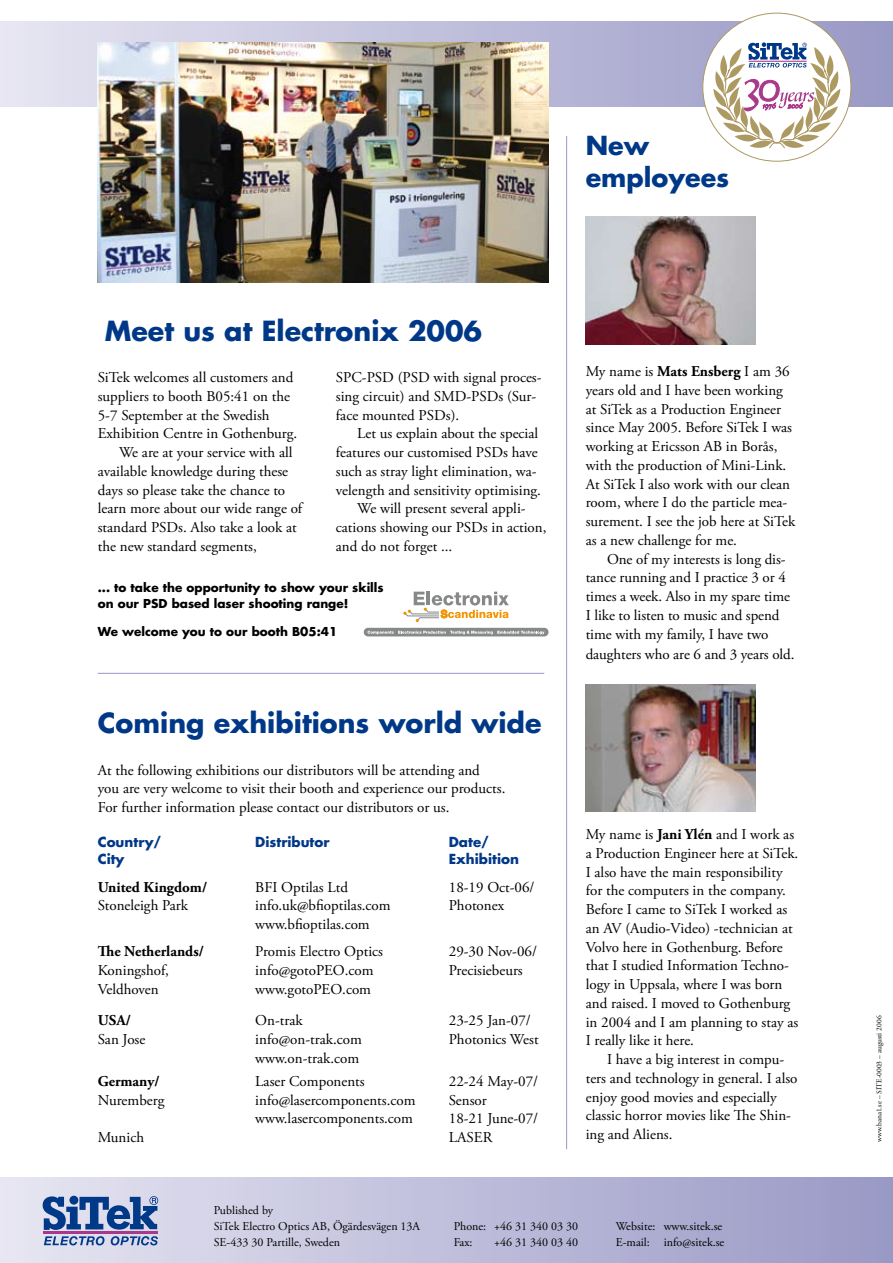
<style>
.page{position:relative;width:893px;height:1263px;background:#fff}
.page>*{position:absolute;margin:0;border:0;box-sizing:border-box;transform-origin:0 0}
.t1{font:700 27px "Futura";color:#003888}
.t2{font:700 25.5px/31.8px "Futura";color:#003888}
.t3{font:15px/18.8px "Adobe Garamond Pro";color:#000}
.t4{font:700 15px "Adobe Garamond Pro";color:#000}
.t5{font:700 13.5px "Futura";color:#003888}
.t6{font:12px/16.2px "Adobe Garamond Pro";color:#000}
.t7{font:700 12px/15.6px "Futura";color:#000}
.t8{font:7.5px "Adobe Garamond Pro";color:#000}
.s1{font-weight:700}
</style>
<div class="page">
<div style="left:0;top:1178px;width:893px;height:85px;background:linear-gradient(to right,#e7e6f2,#9898c5)"></div>
<hr style="left:44px;top:1232px;width:114px;height:2px;background:#a83889">
<svg style="left:44px;top:1236px;width:61px;height:9px"></svg>
<svg style="left:111px;top:1236px;width:47px;height:9px"></svg>
<svg style="left:43px;top:1196px;width:115px;height:34px;background:#5c7db2"></svg>
<div style="left:0;top:21px;width:893px;height:85px;background:linear-gradient(to right,#e7e6f3,#9998c3)"></div>
<div style="left:703px;top:13px;width:148px;height:148px;background:#fff;border-radius:50%"></div>
<svg style="left:713px;top:42px;width:127px;height:106px"></svg>
<img style="left:98px;top:43px;width:451px;height:239px">
<img style="left:586px;top:217px;width:170px;height:128px">
<img style="left:586px;top:684px;width:170px;height:128px">
<hr style="left:566px;top:136px;width:1px;height:1013px;background:#9798c5">
<div style="left:364px;top:628px;width:185px;height:8px;background:#878889;border-radius:4px"></div>
<svg style="left:403px;top:592px;width:106px;height:30px"></svg>
<svg style="left:367px;top:631px;width:177px;height:3px"></svg>
<hr style="left:98px;top:673px;width:446px;height:1px;background:#9798c5">
<h2 class="t2" style="left:586px;top:129px;width:145px">New employees</h2>
<h1 class="t1" style="left:105px;top:313px;width:379px">Meet us at Electronix 2006</h1>
<p class="t3" style="left:98px;top:368px;width:197px">SiTek welcomes all customers and</p>
<p class="t3" style="left:98px;top:387px;width:194px">suppliers to booth B05:41 on the</p>
<p class="t3" style="left:98px;top:406px;width:173px">5-7 September at the Swedish</p>
<p class="t3" style="left:98px;top:425px;width:201px">Exhibition Centre in Gothenburg.</p>
<p class="t3" style="left:119px;top:443px;width:175px">We are at your service with all</p>
<p class="t3" style="left:98px;top:462px;width:192px">available knowledge during these</p>
<p class="t3" style="left:98px;top:481px;width:189px">days so please take the chance to</p>
<p class="t3" style="left:98px;top:500px;width:206px">learn more about our wide range of</p>
<p class="t3" style="left:98px;top:518px;width:201px">standard PSDs. Also take a look at</p>
<p class="t3" style="left:98px;top:537px;width:161px">the new standard segments,</p>
<p class="t3" style="left:336px;top:368px;width:207px">SPC-PSD (PSD with signal proces&shy;sing circuit) and SMD-PSDs (Sur&shy;face mounted PSDs).</p>
<p class="t3" style="left:357px;top:425px;width:183px">Let us explain about the special</p>
<p class="t3" style="left:336px;top:443px;width:203px">features our customised PSDs have</p>
<p class="t3" style="left:336px;top:462px;width:202px">such as stray light elimination, wa-</p>
<p class="t3" style="left:336px;top:481px;width:207px">velength and sensitivity optimising.</p>
<p class="t3" style="left:357px;top:500px;width:169px">We will present several appli-</p>
<p class="t3" style="left:336px;top:518px;width:212px">cations showing our PSDs in action,</p>
<p class="t3" style="left:336px;top:537px;width:118px">and do not forget ...</p>
<p class="t7" style="left:98px;top:580px;width:287px">... to take the opportunity to show your skills on our PSD based laser shooting range!</p>
<p class="t7" style="left:98px;top:624px;width:241px">We welcome you to our booth B05:41</p>
<h1 class="t1" style="left:98px;top:704px;width:445px">Coming exhibitions world wide</h1>
<p class="t3" style="left:98px;top:761px;width:409px">At the following exhibitions our distributors will be attending and<br>you are very welcome to visit their booth and experience our products.<br>For further information please contact our distributors or us.</p>
<p class="t5" style="left:98px;top:832px;width:65px">Country/</p>
<p class="t5" style="left:255px;top:832px;width:76px">Distributor</p>
<p class="t5" style="left:449px;top:832px;width:42px">Date/</p>
<p class="t5" style="left:98px;top:850px;width:28px">City</p>
<p class="t5" style="left:449px;top:850px;width:72px">Exhibition</p>
<p class="t4" style="left:98px;top:878px;width:111px">United Kingdom/</p>
<p class="t3" style="left:255px;top:878px;width:94px">BFI Optilas Ltd</p>
<p class="t3" style="left:449px;top:878px;width:87px">18-19 Oct-06/</p>
<p class="t3" style="left:98px;top:897px;width:92px">Stoneleigh Park</p>
<p class="t3" style="left:255px;top:897px;width:137px">info.uk@bfioptilas.com</p>
<p class="t3" style="left:449px;top:897px;width:57px">Photonex</p>
<p class="t3" style="left:255px;top:915px;width:116px">www.bfioptilas.com</p>
<p class="t4" style="left:98px;top:943px;width:108px">The Netherlands/</p>
<p class="t3" style="left:255px;top:943px;width:129px">Promis Electro Optics</p>
<p class="t3" style="left:449px;top:943px;width:90px">29-30 Nov-06/</p>
<p class="t3" style="left:98px;top:961px;width:73px">Koningshof,</p>
<p class="t3" style="left:255px;top:961px;width:120px">info@gotoPEO.com</p>
<p class="t3" style="left:449px;top:961px;width:75px">Precisiebeurs</p>
<p class="t3" style="left:98px;top:980px;width:62px">Veldhoven</p>
<p class="t3" style="left:255px;top:980px;width:117px">www.gotoPEO.com</p>
<p class="t4" style="left:98px;top:1012px;width:35px">USA/</p>
<p class="t3" style="left:255px;top:1012px;width:49px">On-trak</p>
<p class="t3" style="left:449px;top:1012px;width:83px">23-25 Jan-07/</p>
<p class="t3" style="left:98px;top:1030px;width:49px">San Jose</p>
<p class="t3" style="left:255px;top:1030px;width:108px">info@on-trak.com</p>
<p class="t3" style="left:449px;top:1030px;width:91px">Photonics West</p>
<p class="t3" style="left:255px;top:1049px;width:106px">www.on-trak.com</p>
<p class="t4" style="left:98px;top:1072px;width:63px">Germany/</p>
<p class="t3" style="left:255px;top:1072px;width:111px">Laser Components</p>
<p class="t3" style="left:449px;top:1072px;width:91px">22-24 May-07/</p>
<p class="t3" style="left:98px;top:1091px;width:68px">Nuremberg</p>
<p class="t3" style="left:255px;top:1091px;width:162px">info@lasercomponents.com</p>
<p class="t3" style="left:449px;top:1091px;width:40px">Sensor</p>
<p class="t3" style="left:255px;top:1110px;width:159px">www.lasercomponents.com</p>
<p class="t3" style="left:449px;top:1110px;width:91px">18-21 June-07/</p>
<p class="t3" style="left:98px;top:1128px;width:48px">Munich</p>
<p class="t3" style="left:449px;top:1128px;width:45px">LASER</p>
<p class="t3" style="left:586px;top:362px;width:211px">My name is <span class="s1">Mats Ensberg</span> I am 36 years old and I have been working at SiTek as a Production Engineer since May 2005. Before SiTek I was working at Ericsson AB in Borås, with the production of Mini-Link.<br>At SiTek I also work with our clean room, where I do the particle mea&shy;surement. I see the job here at SiTek as a new challenge for me.</p>
<p class="t3" style="left:586px;top:550px;width:206px;text-indent:21px">One of my interests is long dis&shy;tance running and I practice 3 or 4 times a week. Also in my spare time<br>I like to listen to music and spend time with my family, I have two</p>
<p class="t3" style="left:586px;top:646px;width:210px">daughters who are 6 and 3 years old.</p>
<p class="t3" style="left:586px;top:825px;width:214px">My name is <span class="s1">Jani Ylén</span> and I work as a Production Engineer here at SiTek.<br>I also have the main responsibility for the computers in the company.<br>Before I came to SiTek I worked as an AV (Audio-Video) -technician at<br>Volvo here in Gothenburg. Before that I studied Information Techno&shy;logy in Uppsala, where I was born and raised. I moved to Gothenburg in 2004 and I am planning to stay as<br>I really like it here.</p>
<p class="t3" style="left:586px;top:1050px;width:213px;text-indent:21px">I have a big interest in compu&shy;ters and technology in general. I also enjoy good movies and especially classic horror movies like The Shin&shy;ing and Aliens.</p>
<p class="t6" style="left:214px;top:1202px;width:208px">Published by<br>SiTek Electro Optics AB, Ögärdesvägen 13A</p>
<p class="t6" style="left:454px;top:1218px;width:126px">Phone: +46 31 340 03 30</p>
<p class="t6" style="left:616px;top:1218px;width:108px">Website: www.sitek.se</p>
<p class="t6" style="left:214px;top:1234px;width:128px">SE-433 30 Partille, Sweden</p>
<p class="t6" style="left:454px;top:1234px;width:20px">Fax:</p>
<p class="t6" style="left:494px;top:1234px;width:85px">+46 31 340 03 40</p>
<p class="t6" style="left:616px;top:1234px;width:110px">E-mail: info@sitek.se</p>
<p class="t8" style="left:874px;top:1142px;width:128px;rotate:-90deg">www.bana1.se – SITE-0003 – augusti 2006</p>
</div>
